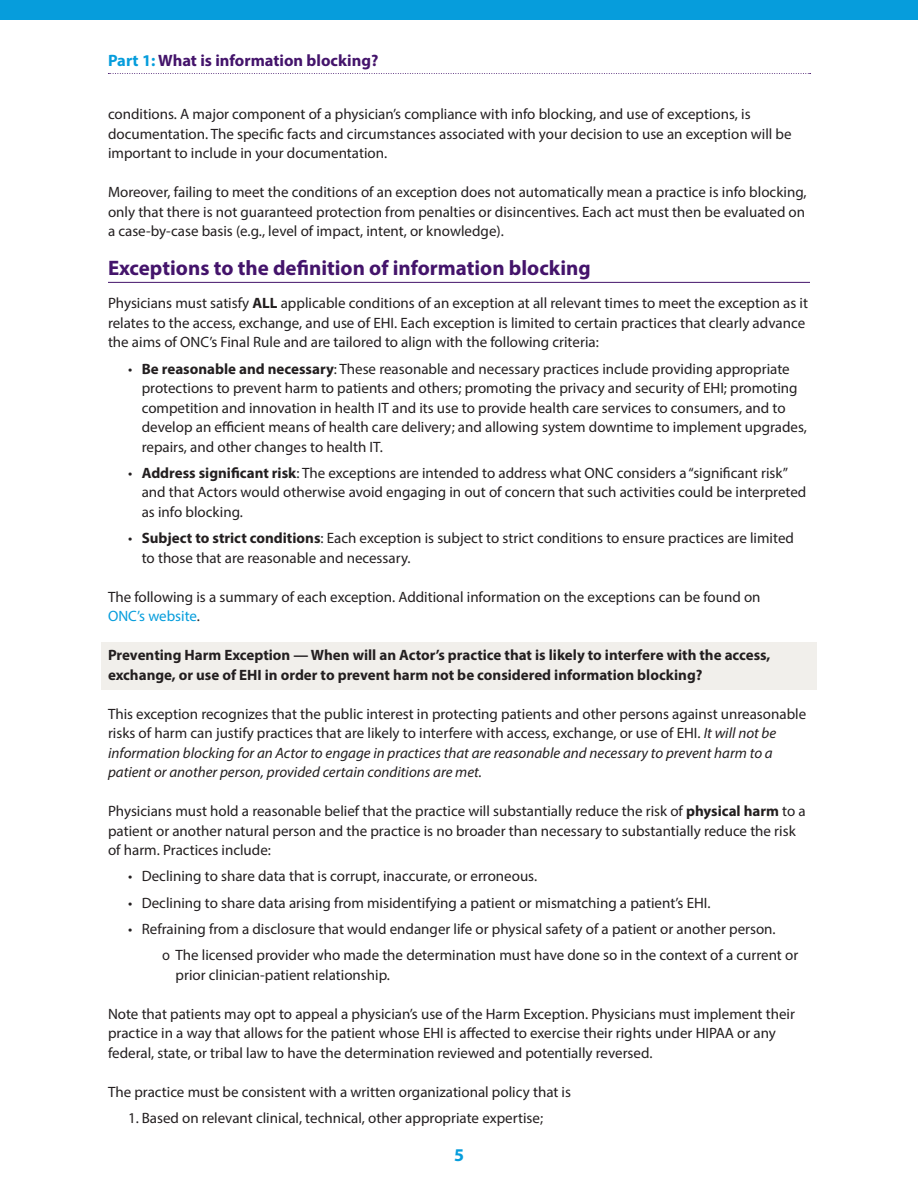
<style>
.page{position:relative;width:918px;height:1188px;background:#fff}
.page>*{position:absolute;margin:0;border:0;box-sizing:border-box;transform-origin:0 0}
.Header_A{font:700 21px "Myriad Pro";color:#44146b}
.t1{font:700 18px "Myriad Pro";color:#069ddc}
.t2{font:700 16.5px "Myriad Pro";color:#44146b}
.bullets__fisrt_level{font:15px/19.5px "Myriad Pro";color:#231f20}
.breaks{font:700 15px/19.5px "Myriad Pro";color:#231f20}
.s1{color:#069ddc}
.s2{font-weight:700}
.s3{font-style:italic}
</style>
<div class="page">
<svg style="left:108px;top:73px;width:703px;height:1px"></svg>
<div style="left:0;top:0;width:918px;height:19px;background:#069ddc"></div>
<hr style="left:108px;top:282px;width:702px;height:1px;background:#44146b">
<div style="left:101px;top:642px;width:716px;height:48px;background:#f1efeb"></div>
<p class="t2" style="left:108px;top:50px;width:272px"><span class="s1">Part 1:</span> What is information blocking?</p>
<p class="bullets__fisrt_level" style="left:108px;top:104px;width:685px">conditions. A major component of a physician’s compliance with info blocking, and use of exceptions, is documentation. The specific facts and circumstances associated with your decision to use an exception will be important to include in your documentation.</p>
<p class="bullets__fisrt_level" style="left:108px;top:182px;width:700px;text-align:justify">Moreover, failing to meet the conditions of an exception does not automatically mean a practice is info blocking, only that there is not guaranteed protection from penalties or disincentives. Each act must then be evaluated on a case-by-case basis (e.g., level of impact, intent, or knowledge).</p>
<p class="Header_A" style="left:108px;top:254px;width:484px">Exceptions to the definition of information blocking</p>
<p class="bullets__fisrt_level" style="left:108px;top:293px;width:702px">Physicians must satisfy <span class="s2">ALL</span> applicable conditions of an exception at all relevant times to meet the exception as it relates to the access, exchange, and use of EHI. Each exception is limited to certain practices that clearly advance the aims of ONC’s Final Rule and are tailored to align with the following criteria:</p>
<p class="bullets__fisrt_level" style="left:142px;top:358px;width:667px;text-indent:-14px">• <span class="s2">Be reasonable and necessary</span>: These reasonable and necessary practices include providing appropriate protections to prevent harm to patients and others; promoting the privacy and security of EHI; promoting competition and innovation in health IT and its use to provide health care services to consumers, and to develop an efficient means of health care delivery; and allowing system downtime to implement upgrades, repairs, and other changes to health IT.</p>
<p class="bullets__fisrt_level" style="left:142px;top:463px;width:666px;text-indent:-14px">• <span class="s2">Address significant risk</span>: The exceptions are intended to address what ONC considers a “significant risk” and that Actors would otherwise avoid engaging in out of concern that such activities could be interpreted as info blocking.</p>
<p class="bullets__fisrt_level" style="left:142px;top:528px;width:654px;text-indent:-14px">• <span class="s2">Subject to strict conditions</span>: Each exception is subject to strict conditions to ensure practices are limited to those that are reasonable and necessary.</p>
<p class="bullets__fisrt_level" style="left:108px;top:586px;width:654px">The following is a summary of each exception. Additional information on the exceptions can be found on<br><span class="s1">ONC’s website</span>.</p>
<p class="breaks" style="left:108px;top:645px;width:664px">Preventing Harm Exception — When will an Actor’s practice that is likely to interfere with the access, exchange, or use of EHI in order to prevent harm not be considered information blocking?</p>
<p class="bullets__fisrt_level" style="left:108px;top:703px;width:700px">This exception recognizes that the public interest in protecting patients and other persons against unreasonable risks of harm can justify practices that are likely to interfere with access, exchange, or use of EHI. <span class="s3">It will not be information blocking for an Actor to engage in practices that are reasonable and necessary to prevent harm to a patient or another person, provided certain conditions are met.</span></p>
<p class="bullets__fisrt_level" style="left:108px;top:801px;width:699px">Physicians must hold a reasonable belief that the practice will substantially reduce the risk of <span class="s2">physical harm</span> to a patient or another natural person and the practice is no broader than necessary to substantially reduce the risk of harm. Practices include:</p>
<p class="bullets__fisrt_level" style="left:128px;top:866px;width:410px">• Declining to share data that is corrupt, inaccurate, or erroneous.</p>
<p class="bullets__fisrt_level" style="left:128px;top:892px;width:584px">• Declining to share data arising from misidentifying a patient or mismatching a patient’s EHI.</p>
<p class="bullets__fisrt_level" style="left:128px;top:919px;width:649px">• Refraining from a disclosure that would endanger life or physical safety of a patient or another person.</p>
<p class="bullets__fisrt_level" style="left:176px;top:945px;width:624px;text-indent:-14px">Ĕ The licensed provider who made the determination must have done so in the context of a current or prior clinician-patient relationship.</p>
<p class="bullets__fisrt_level" style="left:108px;top:1003px;width:689px">Note that patients may opt to appeal a physician’s use of the Harm Exception. Physicians must implement their practice in a way that allows for the patient whose EHI is affected to exercise their rights under HIPAA or any federal, state, or tribal law to have the determination reviewed and potentially reversed.</p>
<p class="bullets__fisrt_level" style="left:108px;top:1081px;width:465px">The practice must be consistent with a written organizational policy that is</p>
<p class="bullets__fisrt_level" style="left:128px;top:1108px;width:416px">1. Based on relevant clinical, technical, other appropriate expertise;</p>
<p class="t1" style="left:454px;top:1143px;width:11px">5</p>
</div>
